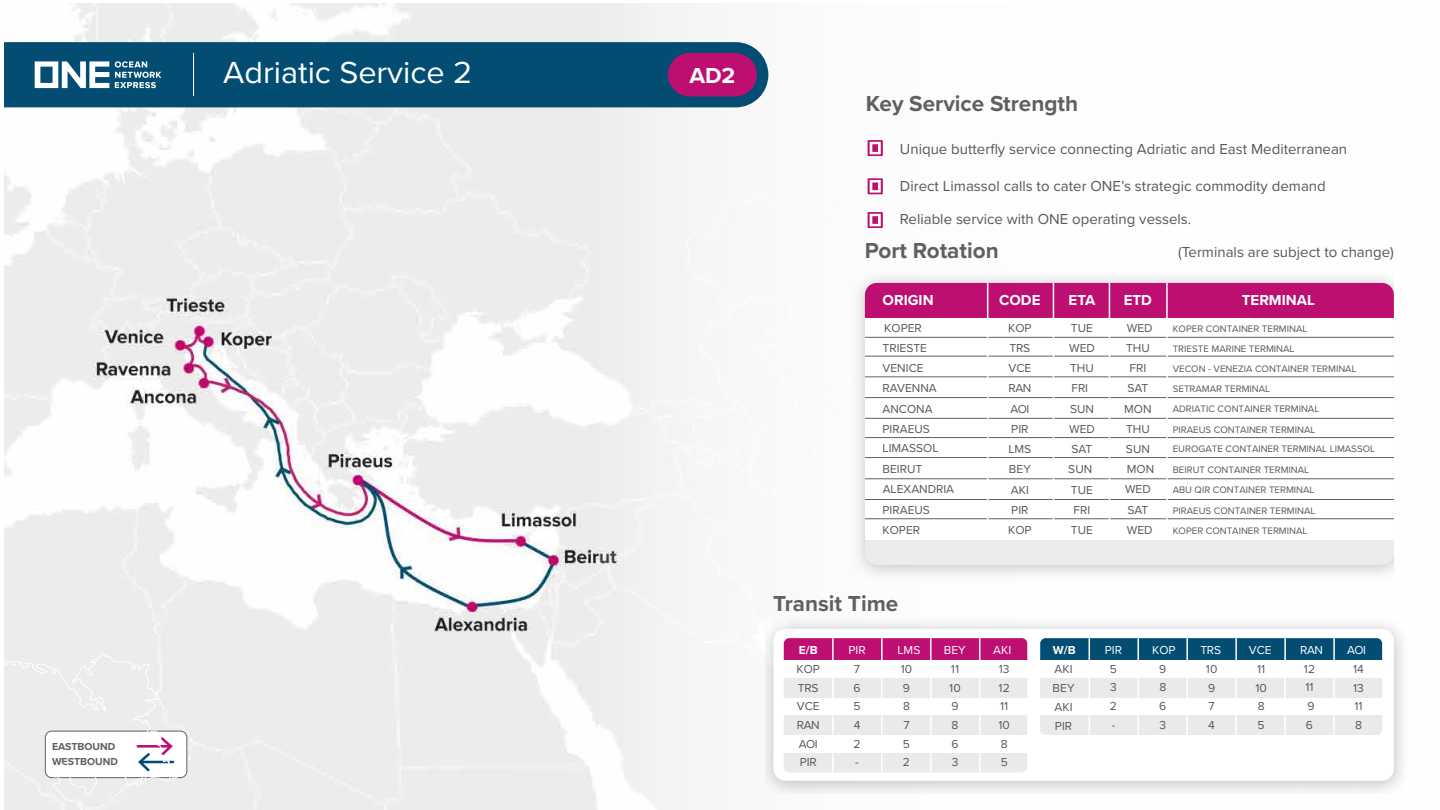
<style>
.page{position:relative;width:1440px;height:810px;background:#fff}
.page>*{position:absolute;margin:0;border:0;box-sizing:border-box;transform-origin:0 0}
.t1{font:31.65px "Proxima Nova";color:#fff}
.t2{font:700 22.5px "Proxima Nova";color:#606060}
.t3{font:700 22.5px "Proxima Nova";color:#fff}
.t4{font:15px "Proxima Nova";color:#53585f}
.t5{font:15px "Proxima Nova";color:#545860}
.t6{font:700 15px "Proxima Nova";color:#fff}
.t7{font:12px/20.2px "Proxima Nova";color:#545860}
.t8{font:12px "Proxima Nova";color:#fff}
.t9{font:700 12px "Proxima Nova";color:#fff}
.t10{font:700 10.5px/15.1px "Proxima Nova";color:#606060}
.t11{font:9.75px/20.2px "Proxima Nova";color:#545860}
</style>
<div class="page">
<img style="left:5px;top:4px;width:595px;height:806px">
<div style="left:5px;top:42px;width:763px;height:65px;background:#024d71"></div>
<svg style="left:865px;top:318px;width:529px;height:222px"></svg>
<div style="left:865px;top:283px;width:529px;height:35px;background:#bd0f72"></div>
<hr style="left:865px;top:337px;width:529px;height:1px;background:#606060">
<hr style="left:865px;top:356px;width:529px;height:1px;background:#606060">
<hr style="left:865px;top:377px;width:529px;height:1px;background:#606060">
<hr style="left:865px;top:397px;width:529px;height:1px;background:#606060">
<hr style="left:865px;top:418px;width:529px;height:1px;background:#606060">
<hr style="left:865px;top:437px;width:529px;height:1px;background:#606060">
<hr style="left:865px;top:457px;width:529px;height:1px;background:#606060">
<hr style="left:865px;top:479px;width:529px;height:1px;background:#606060">
<hr style="left:865px;top:499px;width:529px;height:1px;background:#606060">
<hr style="left:865px;top:519px;width:529px;height:1px;background:#606060">
<hr style="left:987px;top:283px;width:1px;height:281px;background:#fff">
<hr style="left:1053px;top:283px;width:1px;height:281px;background:#fff">
<hr style="left:1109px;top:283px;width:1px;height:281px;background:#fff">
<hr style="left:1166px;top:283px;width:2px;height:281px;background:#fff">
<div style="left:865px;top:540px;width:529px;height:24px;background:#ececec"></div>
<div style="left:784px;top:638px;width:243px;height:22px;background:#bd0f72"></div>
<div style="left:784px;top:678px;width:243px;height:19px;background:#eaeaea"></div>
<div style="left:784px;top:715px;width:243px;height:20px;background:#eaeaea"></div>
<div style="left:784px;top:753px;width:243px;height:19px;background:#eaeaea"></div>
<hr style="left:832px;top:638px;width:2px;height:134px;background:#fff">
<hr style="left:881px;top:638px;width:2px;height:134px;background:#fff">
<hr style="left:930px;top:638px;width:2px;height:134px;background:#fff">
<hr style="left:979px;top:638px;width:1px;height:134px;background:#fff">
<div style="left:1040px;top:638px;width:342px;height:22px;background:#024d71"></div>
<div style="left:1040px;top:678px;width:342px;height:19px;background:#eaeaea"></div>
<div style="left:1040px;top:715px;width:342px;height:20px;background:#eaeaea"></div>
<hr style="left:1089px;top:638px;width:1px;height:97px;background:#fff">
<hr style="left:1137px;top:638px;width:2px;height:97px;background:#fff">
<hr style="left:1186px;top:638px;width:2px;height:97px;background:#fff">
<hr style="left:1235px;top:638px;width:2px;height:97px;background:#fff">
<hr style="left:1284px;top:638px;width:2px;height:97px;background:#fff">
<hr style="left:1333px;top:638px;width:2px;height:97px;background:#fff">
<div style="left:668px;top:53px;width:89px;height:44px;background:#bd0f72;border-radius:22px"></div>
<svg style="left:115px;top:61px;width:46px;height:27px"></svg>
<svg style="left:35px;top:61px;width:74px;height:27px"></svg>
<hr style="left:193px;top:53px;width:1px;height:43px;background:#fff">
<svg style="left:4px;top:607px;width:188px;height:203px"></svg>
<svg style="left:868px;top:140px;width:15px;height:16px"></svg>
<svg style="left:870px;top:142px;width:11px;height:12px"></svg>
<svg style="left:868px;top:212px;width:15px;height:16px"></svg>
<svg style="left:870px;top:214px;width:11px;height:12px"></svg>
<svg style="left:868px;top:178px;width:15px;height:16px"></svg>
<svg style="left:870px;top:180px;width:11px;height:13px"></svg>
<p class="t10" style="left:52px;top:740px;width:67px">EASTBOUND<br>WESTBOUND</p>
<h1 class="t1" style="left:223px;top:57px;width:251px">Adriatic Service 2</h1>
<h2 class="t3" style="left:689px;top:66px;width:48px">AD2</h2>
<h2 class="t2" style="left:866px;top:94px;width:214px">Key Service Strength</h2>
<p class="t4" style="left:900px;top:142px;width:449px">Unique butterfly service connecting Adriatic and East Mediterranean</p>
<p class="t4" style="left:900px;top:178px;width:427px">Direct Limassol calls to cater ONE’s strategic commodity demand</p>
<p class="t4" style="left:900px;top:212px;width:293px">Reliable service with ONE operating vessels.</p>
<h2 class="t2" style="left:865px;top:241px;width:135px">Port Rotation</h2>
<p class="t5" style="left:1178px;top:245px;width:217px">(Terminals are subject to change)</p>
<p class="t6" style="left:883px;top:294px;width:53px">ORIGIN</p>
<p class="t6" style="left:1069px;top:294px;width:28px">ETA</p>
<p class="t6" style="left:1124px;top:294px;width:30px">ETD</p>
<p class="t6" style="left:1242px;top:294px;width:75px">TERMINAL</p>
<p class="t6" style="left:999px;top:294px;width:43px">CODE</p>
<p class="t7" style="left:883px;top:318px;width:73px">KOPER<br>TRIESTE<br>VENICE<br>RAVENNA<br>ANCONA<br>PIRAEUS<br>LIMASSOL<br>BEIRUT<br>ALEXANDRIA<br>PIRAEUS<br>KOPER</p>
<p class="t7" style="left:1008px;top:318px;width:25px">KOP<br>TRS<br>VCE<br>RAN<br>AOI<br>PIR<br>LMS<br>BEY<br>AKI<br>PIR<br>KOP</p>
<p class="t7" style="left:1068px;top:318px;width:28px;text-align:center">TUE<br>WED<br>THU<br>FRI<br>SUN<br>WED<br>SAT<br>SUN<br>TUE<br>FRI<br>TUE</p>
<p class="t7" style="left:1124px;top:318px;width:32px;text-align:center">WED<br>THU<br>FRI<br>SAT<br>MON<br>THU<br>SUN<br>MON<br>WED<br>SAT<br>WED</p>
<p class="t11" style="left:1173px;top:319px;width:204px">KOPER CONTAINER TERMINAL<br>TRIESTE MARINE TERMINAL<br>VECON - VENEZIA CONTAINER TERMINAL<br>SETRAMAR TERMINAL<br>ADRIATIC CONTAINER TERMINAL<br>PIRAEUS CONTAINER TERMINAL<br>EUROGATE CONTAINER TERMINAL LIMASSOL<br>BEIRUT CONTAINER TERMINAL<br>ABU QIR CONTAINER TERMINAL<br>PIRAEUS CONTAINER TERMINAL<br>KOPER CONTAINER TERMINAL</p>
<h2 class="t2" style="left:773px;top:594px;width:127px">Transit Time</h2>
<p class="t8" style="left:848px;top:644px;width:19px">PIR</p>
<p class="t7" style="left:854px;top:660px;width:9px;line-height:18.8px;text-align:justify">7<br>6<br>5<br>4<br>2 -</p>
<p class="t9" style="left:799px;top:645px;width:20px">E/B</p>
<p class="t7" style="left:797px;top:660px;width:25px;line-height:18.7px">KOP<br>TRS<br>VCE<br>RAN<br>AOI<br>PIR</p>
<p class="t8" style="left:898px;top:644px;width:24px">LMS</p>
<p class="t7" style="left:901px;top:660px;width:13px;line-height:18.8px">10<br>9<br>8<br>7<br>5<br>2</p>
<p class="t8" style="left:944px;top:644px;width:23px">BEY</p>
<p class="t7" style="left:949px;top:660px;width:13px;line-height:18.8px">11<br>10<br>9<br>8<br>6<br>3</p>
<p class="t8" style="left:993px;top:644px;width:19px">AKI</p>
<p class="t7" style="left:999px;top:660px;width:13px;line-height:18.8px">13<br>12<br>11<br>10<br>8<br>5</p>
<p class="t9" style="left:1053px;top:645px;width:24px">W/B</p>
<p class="t7" style="left:1053px;top:660px;width:23px;line-height:18.9px">AKI<br>BEY<br>AKI<br>PIR</p>
<p class="t8" style="left:1105px;top:644px;width:19px">PIR</p>
<p class="t7" style="left:1110px;top:660px;width:9px;line-height:18.8px;text-align:justify">5<br>3<br>2 -</p>
<p class="t8" style="left:1152px;top:644px;width:25px">KOP</p>
<p class="t7" style="left:1159px;top:660px;width:9px;line-height:18.8px;text-align:justify">9<br>8<br>6<br>3</p>
<p class="t8" style="left:1200px;top:644px;width:22px">TRS</p>
<p class="t7" style="left:1206px;top:660px;width:13px;line-height:18.8px">10<br>9<br>7<br>4</p>
<p class="t8" style="left:1249px;top:644px;width:24px">VCE</p>
<p class="t7" style="left:1255px;top:660px;width:13px;line-height:18.8px">11<br>10<br>8<br>5</p>
<p class="t8" style="left:1300px;top:644px;width:24px">RAN</p>
<p class="t7" style="left:1304px;top:660px;width:13px;line-height:18.8px">12<br>11<br>9<br>6</p>
<p class="t8" style="left:1347px;top:644px;width:20px">AOI</p>
<p class="t7" style="left:1353px;top:660px;width:12px;line-height:18.8px;text-align:justify">14<br>13<br>11<br>8</p>
</div>
